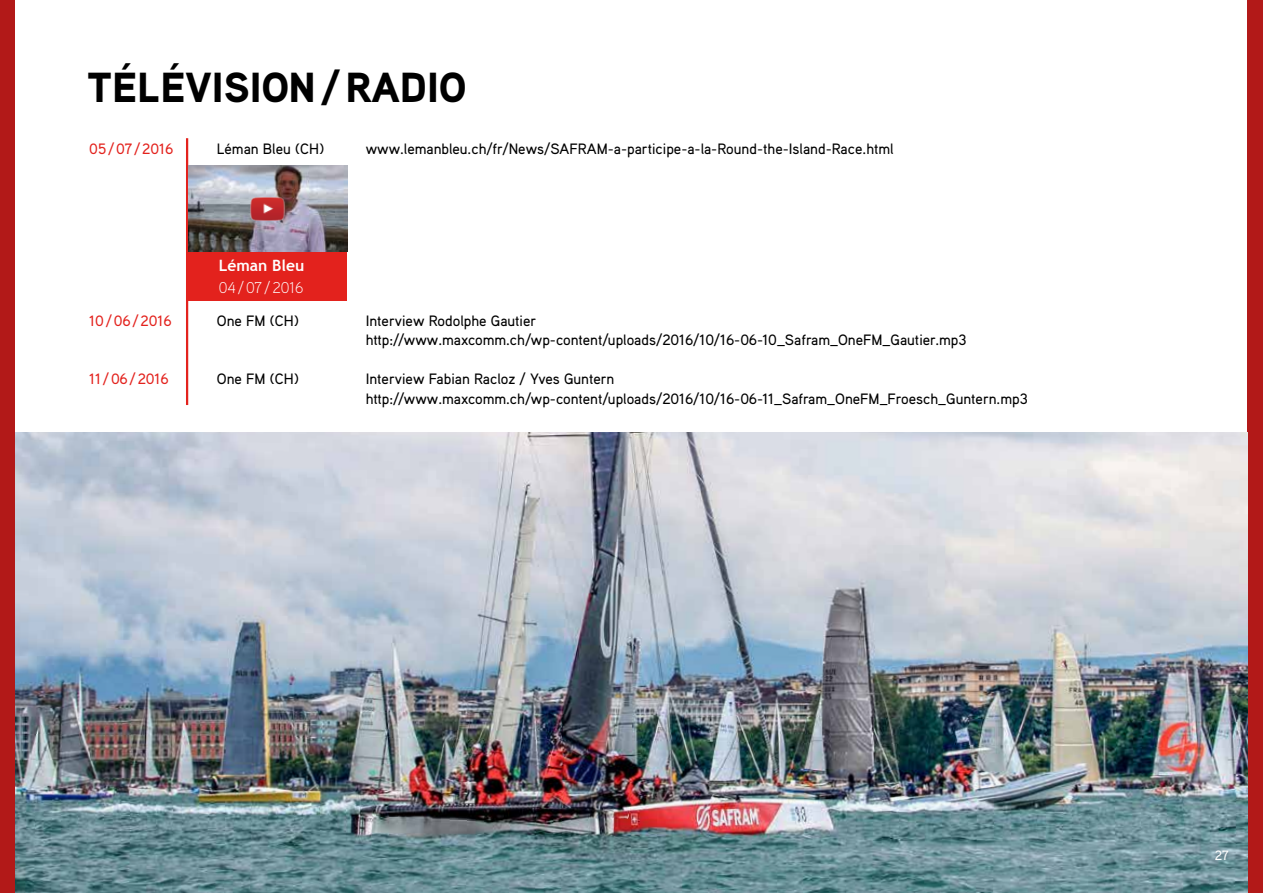
<style>
.page{position:relative;width:1263px;height:893px;background:#b21918}
.page>*{position:absolute;margin:0;border:0;box-sizing:border-box;transform-origin:0 0}
.t1{font:42px "Aaux Pro Black SC";color:#000}
.t2{font:300 15.6px "Aaux Pro";letter-spacing:-.01em;color:#fff}
.t3{font:700 15.6px "Trebuchet MS";color:#fff}
.t4{font:500 15px/19.5px "Aaux Pro";color:#000}
.t5{font:500 15px "Aaux Pro";color:#e3221d}
.t6{font:500 13.5px "Aaux Pro";color:#fff}
</style>
<div class="page">
<div style="left:16px;top:0;width:1231px;height:878px;background:#fff"></div>
<img style="left:16px;top:432px;width:1231px;height:461px">
<hr style="left:186px;top:138px;width:2px;height:267px;background:#e3221d">
<div style="left:188px;top:166px;width:159px;height:135px;background:#e3221d"></div>
<img style="left:188px;top:165px;width:159px;height:87px">
<img style="left:250px;top:195px;width:34px;height:28px">
<h1 class="t1" style="left:87px;top:61px;width:381px">TÉLÉVISION/RADIO</h1>
<p class="t5" style="left:89px;top:139px;width:85px">05/07 /2016</p>
<p class="t4" style="left:217px;top:138px;width:109px">Léman Bleu (CH)</p>
<p class="t4" style="left:366px;top:138px;width:529px">www.lemanbleu.ch/fr/News/SAFRAM-a-participe-a-la-Round-the-Island-Race.html</p>
<p class="t3" style="left:219px;top:256px;width:87px">Léman Bleu</p>
<p class="t2" style="left:219px;top:278px;width:86px">04/07 /2016</p>
<p class="t5" style="left:89px;top:311px;width:84px">10/06/2016</p>
<p class="t4" style="left:217px;top:310px;width:84px">One FM (CH)</p>
<p class="t4" style="left:366px;top:310px;width:602px">Interview Rodolphe Gautier http://www.maxcomm.ch/wp-content/uploads/2016/10/16-06-10_Safram_OneFM_Gautier.mp3</p>
<p class="t5" style="left:89px;top:370px;width:81px">11 /06/2016</p>
<p class="t4" style="left:217px;top:369px;width:84px">One FM (CH)</p>
<p class="t4" style="left:366px;top:369px;width:664px">Interview Fabian Racloz / Yves Guntern http://www.maxcomm.ch/wp-content/uploads/2016/10/16-06-11_Safram_OneFM_Froesch_Guntern.mp3</p>
<p class="t6" style="left:1215px;top:847px;width:15px">27</p>
</div>
